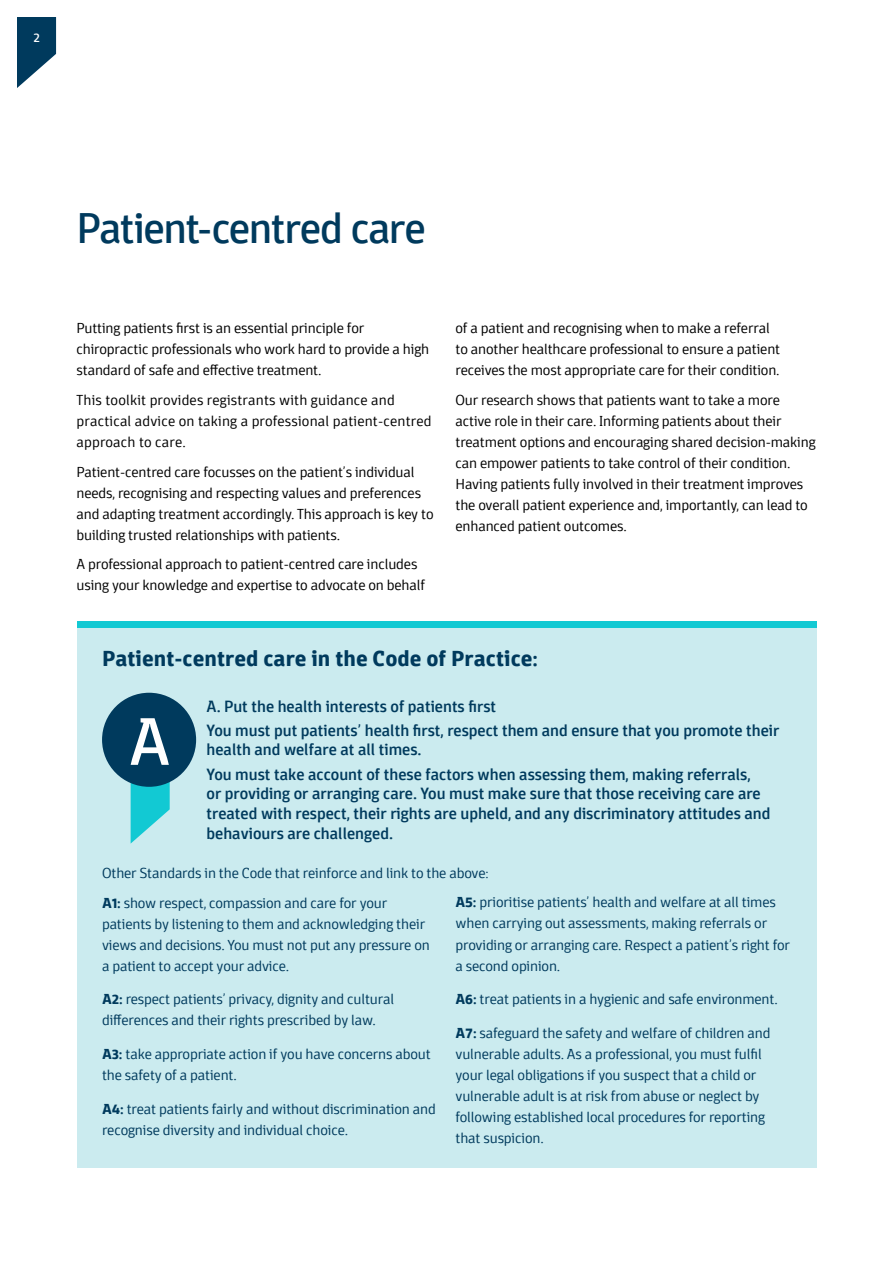
<style>
.page{position:relative;width:893px;height:1263px;background:#fff}
.page>*{position:absolute;margin:0;border:0;box-sizing:border-box;transform-origin:0 0}
.t1{font:68.85px "Domotika";color:#fff}
.t2{font:43.5px "Domotika";letter-spacing:-.035em;color:#003a5d}
.t3{font:700 22.5px "Domotika";color:#003a5d}
.t4{font:500 16.5px/24px "Domotika";color:#003a5d}
.t5{font:300 15px/21px "Domotika";letter-spacing:-.01em;color:#003a5d}
.t6{font:300 15px/21px "Domotika";letter-spacing:-.01em;color:#000}
.t7{font:300 15px/21px "Domotika";letter-spacing:.01em;color:#000}
.t8{font:13.5px "Domotika";color:#fff}
.s1{font-weight:700}
</style>
<div class="page">
<svg style="left:17px;top:17px;width:39px;height:71px"></svg>
<div style="left:77px;top:621px;width:739px;height:547px;background:#cbebef"></div>
<svg style="left:131px;top:782px;width:39px;height:61px"></svg>
<div style="left:102px;top:693px;width:94px;height:94px;background:#003a5d;border-radius:50%"></div>
<div style="left:77px;top:621px;width:739px;height:7px;background:#12c9d3"></div>
<p class="t8" style="left:34px;top:29px;width:8px">2</p>
<h2 class="t2" style="left:77px;top:202px;width:351px">Patient-centred care</h2>
<p class="t6" style="left:77px;top:318px;width:354px">Putting patients first is an essential principle for chiropractic professionals who work hard to provide a high standard of safe and effective treatment.</p>
<p class="t7" style="left:77px;top:390px;width:356px">This toolkit provides registrants with guidance and practical advice on taking a professional patient-centred approach to care.</p>
<p class="t6" style="left:77px;top:461px;width:359px">Patient-centred care focusses on the patient’s individual needs, recognising and respecting values and preferences and adapting treatment accordingly. This approach is key to building trusted relationships with patients.</p>
<p class="t6" style="left:77px;top:554px;width:350px">A professional approach to patient-centred care includes using your knowledge and expertise to advocate on behalf</p>
<p class="t6" style="left:455px;top:318px;width:326px">of a patient and recognising when to make a referral to another healthcare professional to ensure a patient receives the most appropriate care for their condition.</p>
<p class="t6" style="left:455px;top:390px;width:362px">Our research shows that patients want to take a more active role in their care. Informing patients about their treatment options and encouraging shared decision-making can empower patients to take control of their condition.<br>Having patients fully involved in their treatment improves the overall patient experience and, importantly, can lead to enhanced patient outcomes.</p>
<h3 class="t3" style="left:102px;top:644px;width:438px">Patient-centred care in the Code of Practice:</h3>
<h1 class="t1" style="left:129px;top:700px;width:43px">A</h1>
<p class="t4" style="left:207px;top:694px;width:574px">A. Put the health interests of patients first<br>You must put patients’ health first, respect them and ensure that you promote their</p>
<p class="t4" style="left:207px;top:738px;width:546px">health and welfare at all times.<br>You must take account of these factors when assessing them, making referrals,</p>
<p class="t4" style="left:207px;top:784px;width:565px;line-height:19.8px">or providing or arranging care. You must make sure that those receiving care are treated with respect, their rights are upheld, and any discriminatory attitudes and behaviours are challenged.</p>
<p class="t5" style="left:102px;top:858px;width:388px;line-height:29.5px">Other Standards in the Code that reinforce and link to the above:<br><span class="s1">A1:</span> show respect, compassion and care for your</p>
<p class="t5" style="left:102px;top:913px;width:329px">patients by listening to them and acknowledging their views and decisions. You must not put any pressure on a patient to accept your advice.</p>
<p class="t5" style="left:102px;top:989px;width:294px"><span class="s1">A2:</span> respect patients’ privacy, dignity and cultural differences and their rights prescribed by law.</p>
<p class="t5" style="left:102px;top:1044px;width:330px"><span class="s1">A3:</span> take appropriate action if you have concerns about the safety of a patient.</p>
<p class="t5" style="left:102px;top:1098px;width:335px"><span class="s1">A4:</span> treat patients fairly and without discrimination and recognise diversity and individual choice.</p>
<p class="t5" style="left:455px;top:892px;width:336px"><span class="s1">A5:</span> prioritise patients’ health and welfare at all times when carrying out assessments, making referrals or providing or arranging care. Respect a patient’s right for a second opinion.</p>
<p class="t5" style="left:455px;top:989px;width:324px"><span class="s1">A6:</span> treat patients in a hygienic and safe environment.</p>
<p class="t5" style="left:455px;top:1022px;width:316px"><span class="s1">A7:</span> safeguard the safety and welfare of children and vulnerable adults. As a professional, you must fulfil your legal obligations if you suspect that a child or vulnerable adult is at risk from abuse or neglect by following established local procedures for reporting that suspicion.</p>
</div>
